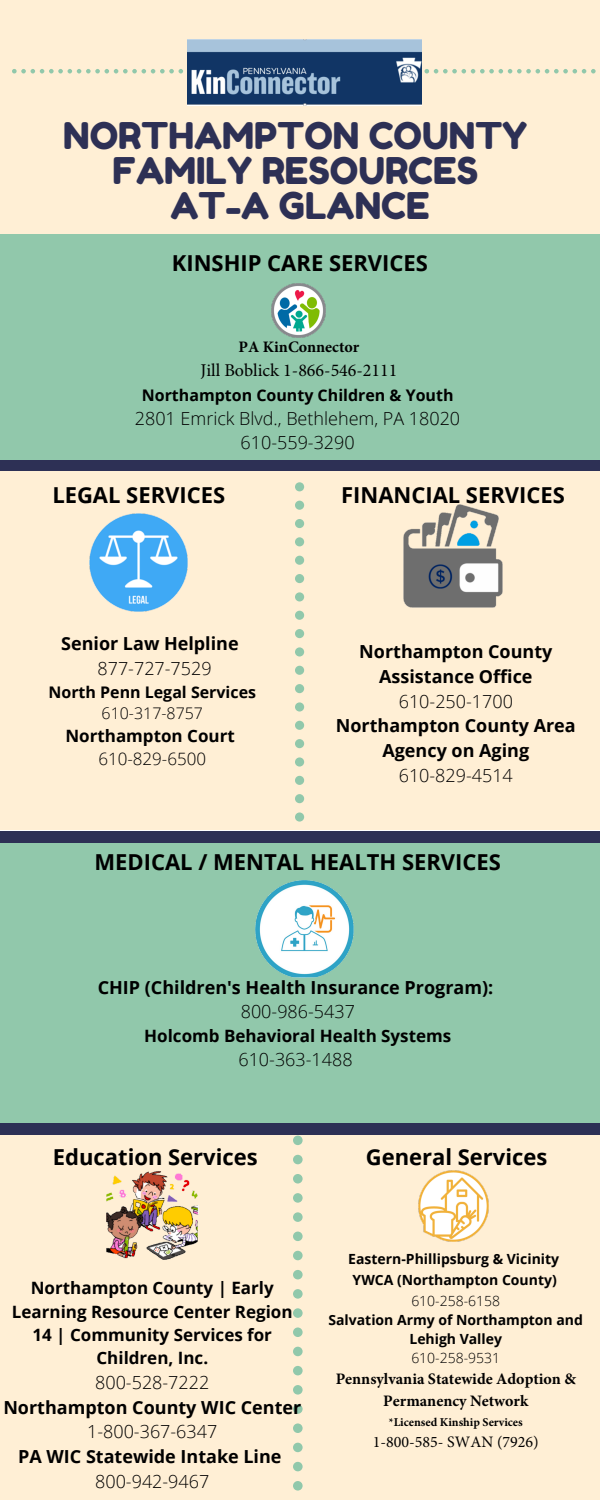
<style>
.page{position:relative;width:600px;height:1500px;background:#fff}
.page>*{position:absolute;margin:0;border:0;box-sizing:border-box;transform-origin:0 0}
.t1{font:36.8px "Fredoka One";color:#2d3055}
.t2{font:700 22px "Open Sans";color:#000}
.t3{font:700 18px/24.8px "Open Sans";color:#000;text-align:center}
.t4{font:300 18px "Open Sans";color:#000}
.t5{font:18px "Minion Pro";color:#000}
.t6{font:700 17px/23.2px "Open Sans";color:#000;text-align:center}
.t7{font:300 17px "Open Sans";color:#000}
.t8{font:700 16px/22px "Minion Pro";color:#000;text-align:center}
.t9{font:700 16px "Open Sans";color:#000}
.t10{font:16px "Minion Pro";color:#000}
.t11{font:300 16px "Open Sans";color:#000}
.t12{font:700 14px/19.7px "Open Sans";color:#000;text-align:center}
.t13{font:700 12px "Minion Pro";color:#000}
.s1{font-weight:300}
</style>
<div class="page">
<div style="left:0;top:843px;width:600px;height:280px;background:#91c8ab"></div>
<div style="left:0;top:460px;width:600px;height:12px;background:#2d3055"></div>
<div style="left:0;top:472px;width:600px;height:358px;background:#ffefd5"></div>
<div style="left:0;top:234px;width:600px;height:226px;background:#91c8ab"></div>
<div style="left:0;top:1136px;width:600px;height:364px;background:#ffefd5"></div>
<div style="left:293px;top:1232px;width:10px;height:9px;background:#91c8ab;border-radius:50%"></div>
<div style="left:293px;top:1251px;width:10px;height:9px;background:#91c8ab;border-radius:50%"></div>
<div style="left:293px;top:1212px;width:10px;height:10px;background:#91c8ab;border-radius:50%"></div>
<div style="left:293px;top:1289px;width:10px;height:10px;background:#91c8ab;border-radius:50%"></div>
<svg style="left:293px;top:1136px;width:10px;height:9px"></svg>
<div style="left:293px;top:1308px;width:10px;height:10px;background:#91c8ab;border-radius:50%"></div>
<div style="left:293px;top:1155px;width:10px;height:9px;background:#91c8ab;border-radius:50%"></div>
<div style="left:293px;top:1174px;width:10px;height:10px;background:#91c8ab;border-radius:50%"></div>
<div style="left:293px;top:1193px;width:10px;height:10px;background:#91c8ab;border-radius:50%"></div>
<div style="left:293px;top:1270px;width:10px;height:9px;background:#91c8ab;border-radius:50%"></div>
<div style="left:293px;top:1423px;width:10px;height:10px;background:#91c8ab;border-radius:50%"></div>
<div style="left:293px;top:1443px;width:10px;height:9px;background:#91c8ab;border-radius:50%"></div>
<div style="left:293px;top:1462px;width:10px;height:9px;background:#91c8ab;border-radius:50%"></div>
<div style="left:293px;top:1481px;width:10px;height:10px;background:#91c8ab;border-radius:50%"></div>
<div style="left:293px;top:1404px;width:10px;height:10px;background:#91c8ab;border-radius:50%"></div>
<div style="left:293px;top:1347px;width:10px;height:9px;background:#91c8ab;border-radius:50%"></div>
<div style="left:293px;top:1366px;width:10px;height:9px;background:#91c8ab;border-radius:50%"></div>
<div style="left:293px;top:1327px;width:10px;height:10px;background:#91c8ab;border-radius:50%"></div>
<div style="left:293px;top:1385px;width:10px;height:10px;background:#91c8ab;border-radius:50%"></div>
<div style="left:0;top:0;width:600px;height:234px;background:#ffefd5"></div>
<svg style="left:12px;top:69px;width:171px;height:5px"></svg>
<svg style="left:425px;top:69px;width:171px;height:5px"></svg>
<img style="left:188px;top:40px;width:234px;height:66px">
<img style="left:271px;top:284px;width:55px;height:54px">
<img style="left:90px;top:514px;width:97px;height:97px">
<img style="left:404px;top:505px;width:99px;height:102px">
<div style="left:0;top:831px;width:600px;height:12px;background:#2d3055"></div>
<div style="left:0;top:1123px;width:600px;height:12px;background:#2d3055"></div>
<div style="left:295px;top:574px;width:9px;height:9px;background:#91c8ab;border-radius:50%"></div>
<div style="left:295px;top:592px;width:9px;height:9px;background:#91c8ab;border-radius:50%"></div>
<div style="left:295px;top:556px;width:9px;height:9px;background:#91c8ab;border-radius:50%"></div>
<div style="left:295px;top:629px;width:9px;height:9px;background:#91c8ab;border-radius:50%"></div>
<svg style="left:295px;top:482px;width:9px;height:9px"></svg>
<div style="left:295px;top:647px;width:9px;height:10px;background:#91c8ab;border-radius:50%"></div>
<div style="left:295px;top:501px;width:9px;height:9px;background:#91c8ab;border-radius:50%"></div>
<div style="left:295px;top:519px;width:9px;height:9px;background:#91c8ab;border-radius:50%"></div>
<div style="left:295px;top:537px;width:9px;height:9px;background:#91c8ab;border-radius:50%"></div>
<div style="left:295px;top:611px;width:9px;height:9px;background:#91c8ab;border-radius:50%"></div>
<div style="left:295px;top:757px;width:9px;height:10px;background:#91c8ab;border-radius:50%"></div>
<div style="left:295px;top:776px;width:9px;height:9px;background:#91c8ab;border-radius:50%"></div>
<div style="left:295px;top:794px;width:9px;height:9px;background:#91c8ab;border-radius:50%"></div>
<div style="left:295px;top:812px;width:9px;height:10px;background:#91c8ab;border-radius:50%"></div>
<div style="left:295px;top:739px;width:9px;height:9px;background:#91c8ab;border-radius:50%"></div>
<div style="left:295px;top:684px;width:9px;height:9px;background:#91c8ab;border-radius:50%"></div>
<div style="left:295px;top:702px;width:9px;height:10px;background:#91c8ab;border-radius:50%"></div>
<div style="left:295px;top:666px;width:9px;height:9px;background:#91c8ab;border-radius:50%"></div>
<div style="left:295px;top:721px;width:9px;height:9px;background:#91c8ab;border-radius:50%"></div>
<img style="left:256px;top:881px;width:97px;height:96px">
<img style="left:106px;top:1171px;width:92px;height:89px">
<img style="left:418px;top:1171px;width:70px;height:70px">
<p class="t1" style="left:63px;top:113px;width:466px">NORTHAMPTON COUNTY</p>
<p class="t1" style="left:113px;top:148px;width:367px">FAMILY RESOURCES</p>
<p class="t1" style="left:170px;top:183px;width:261px">AT-A GLANCE</p>
<p class="t2" style="left:172px;top:248px;width:258px">KINSHIP CARE SERVICES</p>
<p class="t8" style="left:239px;top:336px;width:122px">PA KinConnector</p>
<p class="t5" style="left:200px;top:358px;width:199px">Jill Boblick 1-866-546-2111</p>
<p class="t9" style="left:142px;top:384px;width:313px">Northampton County Children &amp; Youth</p>
<p class="t4" style="left:135px;top:405px;width:327px">2801 Emrick Blvd., Bethlehem, PA 18020</p>
<p class="t4" style="left:241px;top:430px;width:116px">610-559-3290</p>
<p class="t2" style="left:52px;top:480px;width:174px">LEGAL SERVICES</p>
<p class="t2" style="left:341px;top:480px;width:225px">FINANCIAL SERVICES</p>
<p class="t3" style="left:61px;top:631px;width:179px">Senior Law Helpline</p>
<p class="t4" style="left:98px;top:656px;width:116px">877-727-7529</p>
<p class="t9" style="left:48px;top:680px;width:209px">North Penn Legal Services</p>
<p class="t11" style="left:102px;top:702px;width:103px">610-317-8757</p>
<p class="t6" style="left:65px;top:724px;width:171px">Northampton Court</p>
<p class="t7" style="left:98px;top:747px;width:109px">610-829-6500</p>
<p class="t3" style="left:359px;top:639px;width:195px">Northampton County<br>Assistance Office</p>
<p class="t4" style="left:399px;top:688px;width:116px">610-250-1700</p>
<p class="t3" style="left:336px;top:713px;width:241px">Northampton County Area<br>Agency on Aging</p>
<p class="t4" style="left:399px;top:763px;width:116px">610-829-4514</p>
<p class="t2" style="left:95px;top:847px;width:408px">MEDICAL / MENTAL HEALTH SERVICES</p>
<p class="t3" style="left:98px;top:974px;width:397px">CHIP (Children's Health Insurance Program):</p>
<p class="t4" style="left:241px;top:999px;width:116px">800-986-5437</p>
<p class="t6" style="left:144px;top:1023px;width:308px">Holcomb Behavioral Health Systems</p>
<p class="t4" style="left:238px;top:1047px;width:116px">610-363-1488</p>
<p class="t2" style="left:53px;top:1142px;width:206px">Education Services</p>
<p class="t2" style="left:366px;top:1142px;width:183px">General Services</p>
<p class="t6" style="left:12px;top:1276px;width:282px">Northampton County | Early<br>Learning Resource Center Region<br>14 | Community Services for<br>Children, Inc.</p>
<p class="t4" style="left:95px;top:1370px;width:116px">800-528-7222</p>
<p class="t3" style="left:3px;top:1394px;width:299px">Northampton County WIC Center</p>
<p class="t4" style="left:87px;top:1419px;width:132px">1-800-367-6347</p>
<p class="t3" style="left:18px;top:1444px;width:265px">PA WIC Statewide Intake Line</p>
<p class="t4" style="left:95px;top:1469px;width:116px">800-942-9467</p>
<p class="t12" style="left:328px;top:1249px;width:256px">Eastern-Phillipsburg &amp; Vicinity<br>YWCA (Northampton County)<br><span class="s1">610-258-6158<br></span>Salvation Army of Northampton and<br>Lehigh Valley<br><span class="s1">610-258-9531</span></p>
<p class="t8" style="left:336px;top:1368px;width:242px">Pennsylvania Statewide Adoption &amp;<br>Permanency Network</p>
<p class="t13" style="left:389px;top:1414px;width:135px">*Licensed Kinship Services</p>
<p class="t10" style="left:373px;top:1431px;width:167px">1-800-585- SWAN (7926)</p>
</div>
